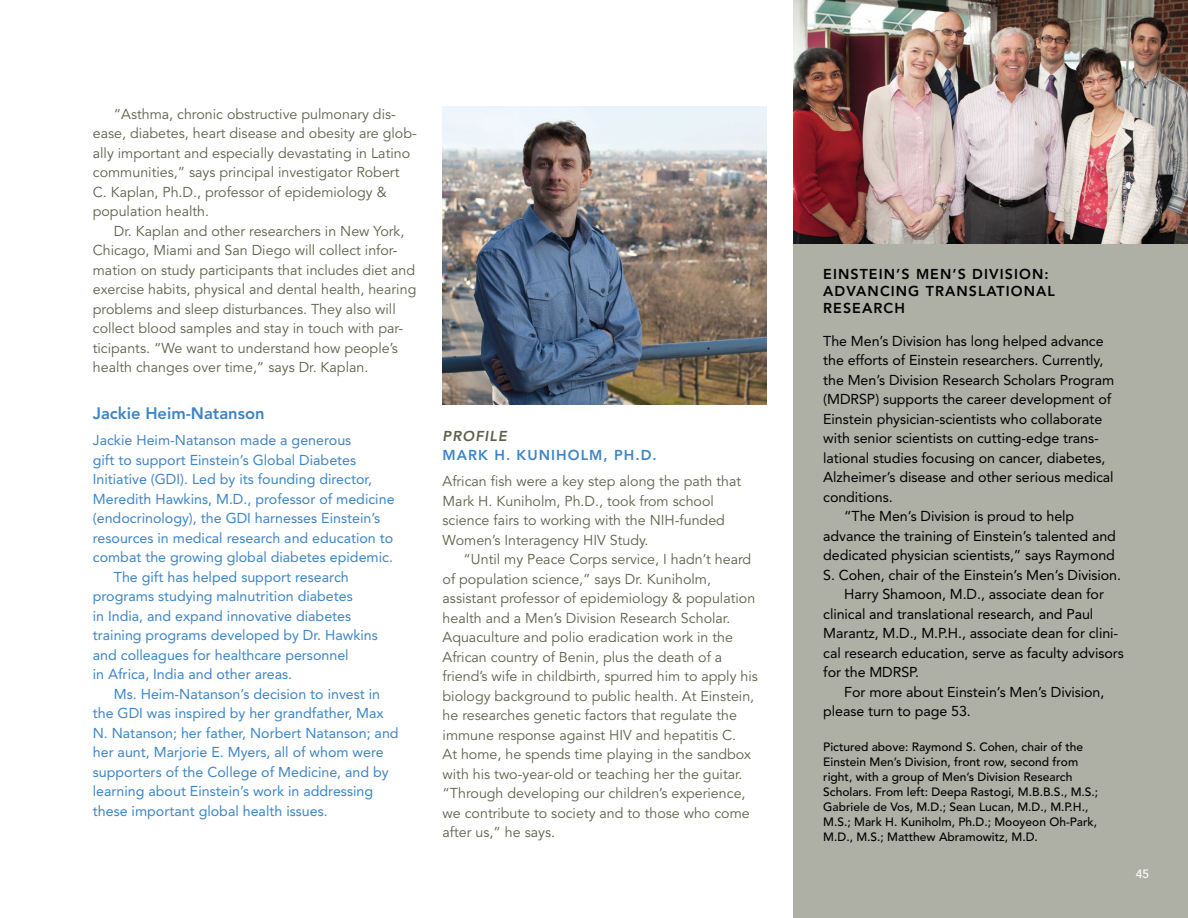
<style>
.page{position:relative;width:1188px;height:918px;background:#fff}
.page>*{position:absolute;margin:0;border:0;box-sizing:border-box;transform-origin:0 0}
.AR3_Foundation_Headl{font:800 16.5px "Avenir";color:#3d85c6}
.AR3_Body_Copy_Gray{font:14.25px/19.5px "Avenir";color:#5f604b}
.AR3_Body_Copy_Black{font:14.25px/19.5px "Avenir";color:#3d85c6}
.AR3_Body_Copy_Black-2{font:14.25px/19.5px "Avenir";letter-spacing:-.005em;color:#000}
.AR3_All_Cap_Subhead{font:800 14.25px/17.1px "Avenir";letter-spacing:.075em;color:#000}
.AR3_All_Cap_Subhead-2{font:800 14.25px/19.5px "Avenir";letter-spacing:.075em;color:#3d85c6}
.AR3_Body_Copy_Gray-2{font:500 12px/15px "Avenir";color:#000}
.t1{font:500 12px "Avenir";color:#fff}
.s1{font-style:italic;color:#5f604b}
</style>
<div class="page">
<img style="left:443px;top:107px;width:324px;height:298px">
<div style="left:794px;top:0;width:394px;height:918px;background:#afb0a5"></div>
<img style="left:794px;top:0;width:394px;height:244px">
<p class="AR3_Body_Copy_Gray" style="left:93px;top:105px;width:326px;text-indent:21px">“Asthma, chronic obstructive pulmonary dis&shy;ease, diabetes, heart disease and obesity are glob&shy;ally important and especially devastating in Latino communities,” says principal investigator Robert C. Kaplan, Ph.D., professor of epidemiology &amp; population health.</p>
<p class="AR3_Body_Copy_Gray" style="left:93px;top:222px;width:325px;text-indent:21px">Dr. Kaplan and other researchers in New York, Chicago, Miami and San Diego will collect infor&shy;mation on study participants that includes diet and exercise habits, physical and dental health, hearing problems and sleep disturbances. They also will collect blood samples and stay in touch with par&shy;ticipants. “We want to understand how people’s health changes over time,” says Dr. Kaplan.</p>
<p class="AR3_Foundation_Headl" style="left:93px;top:404px;width:173px">Jackie Heim-Natanson</p>
<p class="AR3_Body_Copy_Black" style="left:93px;top:431px;width:303px">Jackie Heim-Natanson made a generous<br>gift to support Einstein’s Global Diabetes Initiative (GDI). Led by its founding director, Meredith Hawkins, M.D., professor of medicine (endocrinology), the GDI harnesses Einstein’s resources in medical research and education to combat the growing global diabetes epidemic.</p>
<p class="AR3_Body_Copy_Black" style="left:93px;top:567px;width:287px;text-indent:21px">The gift has helped support research programs studying malnutrition diabetes<br>in India, and expand innovative diabetes training programs developed by Dr. Hawkins and colleagues for healthcare personnel<br>in Africa, India and other areas.</p>
<p class="AR3_Body_Copy_Black" style="left:93px;top:684px;width:307px;text-indent:21px">Ms. Heim-Natanson’s decision to invest in the GDI was inspired by her grandfather, Max N. Natanson; her father, Norbert Natanson; and her aunt, Marjorie E. Myers, all of whom were supporters of the College of Medicine, and by learning about Einstein’s work in addressing these important global health issues.</p>
<p class="AR3_All_Cap_Subhead-2" style="left:443px;top:426px;width:216px"><span class="s1">PROFILE<br></span>MARK H. KUNIHOLM, PH.D.</p>
<p class="AR3_Body_Copy_Gray" style="left:443px;top:472px;width:300px">African fish were a key step along the path that Mark H. Kuniholm, Ph.D., took from school science fairs to working with the NIH-funded Women’s Interagency HIV Study.</p>
<p class="AR3_Body_Copy_Gray" style="left:443px;top:550px;width:317px;text-indent:21px">“Until my Peace Corps service, I hadn’t heard of population science,” says Dr. Kuniholm, assistant professor of epidemiology &amp; population health and a Men’s Division Research Scholar.<br>Aquaculture and polio eradication work in the African country of Benin, plus the death of a friend’s wife in childbirth, spurred him to apply his biology background to public health. At Einstein, he researches genetic factors that regulate the immune response against HIV and hepatitis C.</p>
<p class="AR3_Body_Copy_Gray" style="left:443px;top:745px;width:310px">At home, he spends time playing in the sandbox with his two-year-old or teaching her the guitar. “Through developing our children’s experience, we contribute to society and to those who come after us,” he says.</p>
<p class="AR3_All_Cap_Subhead" style="left:823px;top:265px;width:233px">EINSTEIN’S MEN’S DIVISION:<br>ADVANCING TRANSLATIONAL<br>RESEARCH</p>
<p class="AR3_Body_Copy_Black-2" style="left:823px;top:331px;width:293px">The Men’s Division has long helped advance the efforts of Einstein researchers. Currently, the Men’s Division Research Scholars Program (MDRSP) supports the career development of Einstein physician-scientists who collaborate with senior scientists on cutting-edge trans&shy;lational studies focusing on cancer, diabetes, Alzheimer’s disease and other serious medical conditions.</p>
<p class="AR3_Body_Copy_Black-2" style="left:823px;top:507px;width:299px;text-indent:21px">“The Men’s Division is proud to help advance the training of Einstein’s talented and dedicated physician scientists,” says Raymond S. Cohen, chair of the Einstein’s Men’s Division.</p>
<p class="AR3_Body_Copy_Black-2" style="left:823px;top:585px;width:302px;text-indent:21px">Harry Shamoon, M.D., associate dean for clinical and translational research, and Paul Marantz, M.D., M.P.H., associate dean for clini&shy;cal research education, serve as faculty advisors for the MDRSP.</p>
<p class="AR3_Body_Copy_Black-2" style="left:823px;top:682px;width:283px;text-indent:21px">For more about Einstein’s Men’s Division, please turn to page 53.</p>
<p class="AR3_Body_Copy_Gray-2" style="left:823px;top:740px;width:276px">Pictured above: Raymond S. Cohen, chair of the Einstein Men’s Division, front row, second from right, with a group of Men’s Division Research Scholars. From left: Deepa Rastogi, M.B.B.S., M.S.; Gabriele de Vos, M.D.; Sean Lucan, M.D., M.P.H., M.S.; Mark H. Kuniholm, Ph.D.; Mooyeon Oh-Park, M.D., M.S.; Matthew Abramowitz, M.D.</p>
<p class="t1" style="left:1136px;top:867px;width:15px">45</p>
</div>
